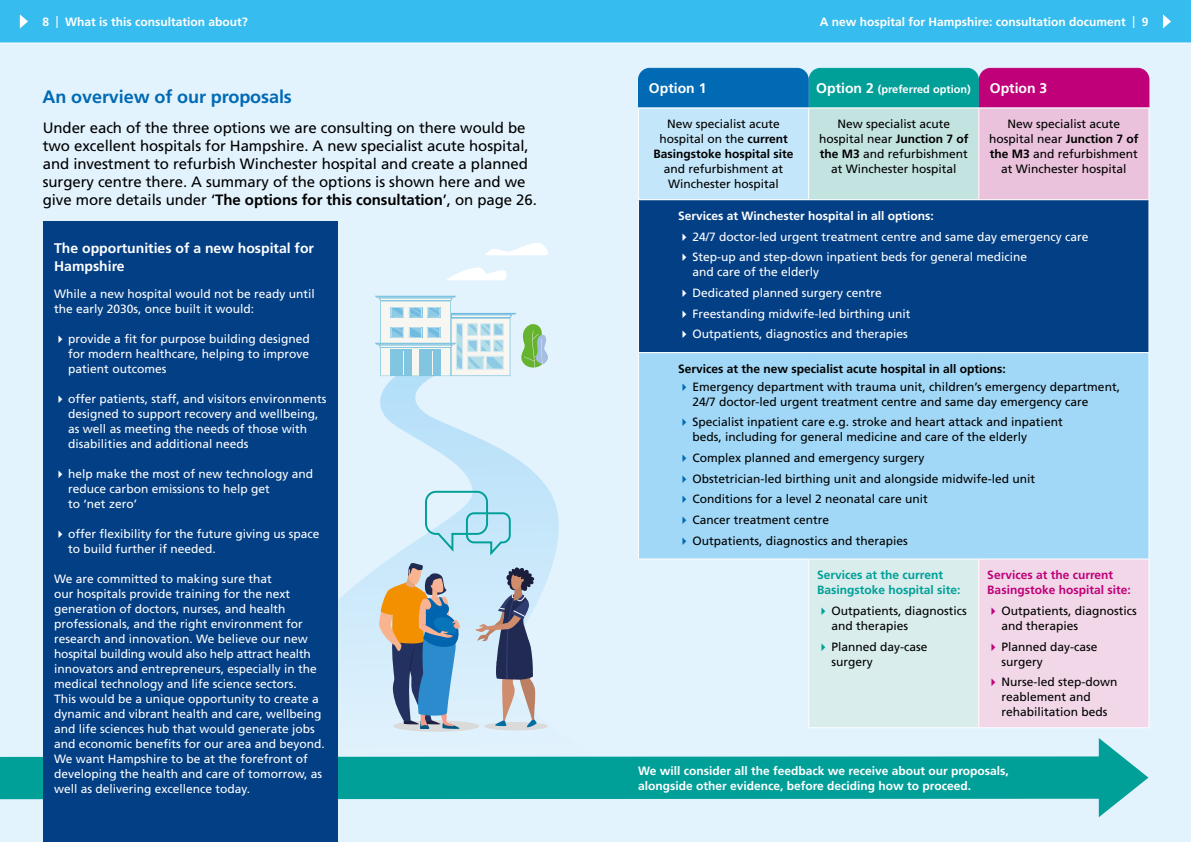
<style>
.page{position:relative;width:1191px;height:842px;background:#fff}
.page>*{position:absolute;margin:0;border:0;box-sizing:border-box;transform-origin:0 0}
.t1{font:700 18px "Frutiger LT Std";letter-spacing:-.005em;color:#006ab4}
.t2{font:15px/18px "Frutiger LT Std";letter-spacing:-.005em;color:#000}
.t3{font:700 14px/18px "Frutiger LT Std";color:#fff}
.t4{font:12px/15px "Frutiger LT Std";color:#fff}
.t5{font:12px/15px "Frutiger LT Std";color:#000}
.t6{font:700 12px/15px "Frutiger LT Std";color:#fff}
.t7{font:700 12px "Frutiger LT Std";color:#000}
.t8{font:700 12px/15px "Frutiger LT Std";color:#009f98}
.t9{font:700 12px/15px "Frutiger LT Std";color:#bf0078}
.t10{font:700 11px "Frutiger LT Std";color:#fff}
.s1{font-weight:400}
.s2{font-size:14px}
.s3{font-weight:700}
</style>
<div class="page">
<div style="left:0;top:43px;width:1191px;height:799px;background:#e3f3fd"></div>
<svg style="left:638px;top:67px;width:512px;height:41px;background:#475f9b"></svg>
<div style="left:638px;top:108px;width:170px;height:92px;background:#c4e6fa"></div>
<div style="left:808px;top:108px;width:170px;height:92px;background:#c3e3e1"></div>
<div style="left:978px;top:108px;width:171px;height:92px;background:#eac2db"></div>
<div style="left:638px;top:200px;width:511px;height:153px;background:#033f85"></div>
<div style="left:638px;top:353px;width:511px;height:206px;background:#a1d8f7"></div>
<div style="left:808px;top:559px;width:170px;height:169px;background:#d8edec"></div>
<div style="left:978px;top:559px;width:171px;height:169px;background:#f1d7e8"></div>
<hr style="left:638px;top:200px;width:1px;height:152px;background:#fff">
<hr style="left:1148px;top:200px;width:1px;height:152px;background:#fff">
<hr style="left:638px;top:352px;width:170px;height:1px;background:#fff">
<hr style="left:638px;top:353px;width:1px;height:205px;background:#fff">
<hr style="left:808px;top:352px;width:170px;height:1px;background:#fff">
<hr style="left:978px;top:352px;width:171px;height:1px;background:#fff">
<hr style="left:1148px;top:353px;width:1px;height:205px;background:#fff">
<hr style="left:638px;top:108px;width:170px;height:1px;background:#fff">
<hr style="left:638px;top:109px;width:1px;height:90px;background:#fff">
<hr style="left:808px;top:108px;width:170px;height:1px;background:#fff">
<hr style="left:808px;top:109px;width:1px;height:90px;background:#fff">
<hr style="left:978px;top:108px;width:171px;height:1px;background:#fff">
<hr style="left:978px;top:109px;width:1px;height:90px;background:#fff">
<hr style="left:1148px;top:109px;width:1px;height:90px;background:#fff">
<hr style="left:638px;top:199px;width:170px;height:1px;background:#fff">
<hr style="left:808px;top:199px;width:170px;height:1px;background:#fff">
<hr style="left:978px;top:199px;width:171px;height:1px;background:#fff">
<hr style="left:638px;top:558px;width:170px;height:1px;background:#fff">
<hr style="left:808px;top:558px;width:170px;height:1px;background:#fff">
<hr style="left:808px;top:559px;width:1px;height:168px;background:#fff">
<hr style="left:978px;top:558px;width:171px;height:1px;background:#fff">
<hr style="left:978px;top:559px;width:1px;height:168px;background:#fff">
<hr style="left:1148px;top:559px;width:1px;height:168px;background:#fff">
<hr style="left:808px;top:727px;width:170px;height:1px;background:#fff">
<hr style="left:978px;top:727px;width:171px;height:1px;background:#fff">
<svg style="left:338px;top:376px;width:221px;height:355px"></svg>
<div style="left:393px;top:720px;width:86px;height:12px;background:#dadada;border-radius:50%"></div>
<div style="left:484px;top:722px;width:64px;height:8px;background:#dadada;border-radius:50%"></div>
<svg style="left:379px;top:490px;width:158px;height:239px"></svg>
<svg style="left:0;top:738px;width:1148px;height:79px;fill:#009f98"></svg>
<div style="left:43px;top:221px;width:295px;height:621px;background:#033f85"></div>
<svg style="left:447px;top:267px;width:60px;height:13px"></svg>
<svg style="left:485px;top:243px;width:63px;height:12px"></svg>
<svg style="left:375px;top:296px;width:173px;height:80px"></svg>
<div style="left:0;top:0;width:1191px;height:43px;background:#36bcee"></div>
<svg style="left:20px;top:14px;width:8px;height:15px"></svg>
<svg style="left:1163px;top:14px;width:8px;height:15px"></svg>
<hr style="left:0;top:43px;width:1191px;height:1px;background:#fff">
<p class="t6" style="left:43px;top:14px;width:207px">8 <span class="s1">|</span> What is this consultation about?</p>
<p class="t6" style="left:820px;top:14px;width:330px">A new hospital for Hampshire: consultation document <span class="s1">|</span> 9</p>
<p class="t3" style="left:649px;top:79px;width:59px">Option 1</p>
<p class="t10" style="left:816px;top:83px;width:156px"><span class="s2">Option 2</span> (preferred option)</p>
<p class="t3" style="left:989px;top:79px;width:59px">Option 3</p>
<h1 class="t1" style="left:43px;top:86px;width:251px">An overview of our proposals</h1>
<p class="t2" style="left:43px;top:118px;width:495px">Under each of the three options we are consulting on there would be two excellent hospitals for Hampshire. A new specialist acute hospital, and investment to refurbish Winchester hospital and create a planned surgery centre there. A summary of the options is shown here and we give more details under ‘<span class="s3">The options for this consultation</span>’, on page 26.</p>
<p class="t5" style="left:653px;top:117px;width:142px;text-align:center">New specialist acute hospital on the <span class="s3">current<br>Basingstoke hospital site</span></p>
<p class="t5" style="left:819px;top:117px;width:151px;text-align:center">New specialist acute hospital near <span class="s3">Junction 7 of the M3</span> and refurbishment at Winchester hospital</p>
<p class="t5" style="left:989px;top:117px;width:151px;text-align:center">New specialist acute hospital near <span class="s3">Junction 7 of the M3</span> and refurbishment at Winchester hospital</p>
<p class="t6" style="left:678px;top:208px;width:257px">Services at Winchester hospital in all options:</p>
<p class="t4" style="left:692px;top:226px;width:397px;line-height:20.7px">24/7 doctor-led urgent treatment centre and same day emergency care<br>Step-up and step-down inpatient beds for general medicine</p>
<p class="t4" style="left:692px;top:262px;width:220px;line-height:20.7px">and care of the elderly<br>Dedicated planned surgery centre Freestanding midwife-led birthing unit Outpatients, diagnostics and therapies</p>
<p class="t7" style="left:678px;top:362px;width:329px">Services at the new specialist acute hospital in all options:</p>
<p class="t5" style="left:692px;top:379px;width:429px">Emergency department with trauma unit, children’s emergency department,<br>24/7 doctor-led urgent treatment centre and same day emergency care</p>
<p class="t5" style="left:692px;top:415px;width:372px">Specialist inpatient care e.g. stroke and heart attack and inpatient beds, including for general medicine and care of the elderly</p>
<p class="t5" style="left:692px;top:448px;width:344px;line-height:20.7px">Complex planned and emergency surgery<br>Obstetrician-led birthing unit and alongside midwife-led unit Conditions for a level 2 neonatal care unit<br>Cancer treatment centre<br>Outpatients, diagnostics and therapies</p>
<p class="t8" style="left:817px;top:568px;width:145px">Services at the current<br>Basingstoke hospital site:</p>
<p class="t5" style="left:831px;top:603px;width:137px">Outpatients, diagnostics and therapies</p>
<p class="t5" style="left:831px;top:639px;width:98px">Planned day-case surgery</p>
<p class="t5" style="left:664px;top:162px;width:121px;text-align:center">and refurbishment at<br>Winchester hospital</p>
<p class="t3" style="left:54px;top:239px;width:261px">The opportunities of a new hospital for<br>Hampshire</p>
<p class="t4" style="left:54px;top:286px;width:262px">While a new hospital would not be ready until the early 2030s, once built it would:</p>
<p class="t4" style="left:68px;top:331px;width:243px;text-align:justify">provide a fit for purpose building designed for modern healthcare, helping to improve patient outcomes</p>
<p class="t4" style="left:68px;top:391px;width:259px">offer patients, staff, and visitors environments designed to support recovery and wellbeing, as well as meeting the needs of those with disabilities and additional needs</p>
<p class="t4" style="left:68px;top:466px;width:246px">help make the most of new technology and reduce carbon emissions to help get<br>to ‘net zero’</p>
<p class="t4" style="left:68px;top:526px;width:253px">offer flexibility for the future giving us space to build further if needed.</p>
<p class="t4" style="left:54px;top:571px;width:272px">We are committed to making sure that<br>our hospitals provide training for the next generation of doctors, nurses, and health professionals, and the right environment for research and innovation. We believe our new hospital building would also help attract health innovators and entrepreneurs, especially in the medical technology and life science sectors.<br>This would be a unique opportunity to create a dynamic and vibrant health and care, wellbeing and life sciences hub that would generate jobs and economic benefits for our area and beyond.<br>We want Hampshire to be at the forefront of developing the health and care of tomorrow, as well as delivering excellence today.</p>
<p class="t9" style="left:987px;top:568px;width:145px">Services at the current<br>Basingstoke hospital site:</p>
<p class="t5" style="left:1001px;top:603px;width:137px">Outpatients, diagnostics and therapies</p>
<p class="t5" style="left:1001px;top:639px;width:98px">Planned day-case surgery</p>
<p class="t5" style="left:1001px;top:675px;width:118px">Nurse-led step-down reablement and rehabilitation beds</p>
<p class="t6" style="left:638px;top:763px;width:372px">We will consider all the feedback we receive about our proposals, alongside other evidence, before deciding how to proceed.</p>
</div>
